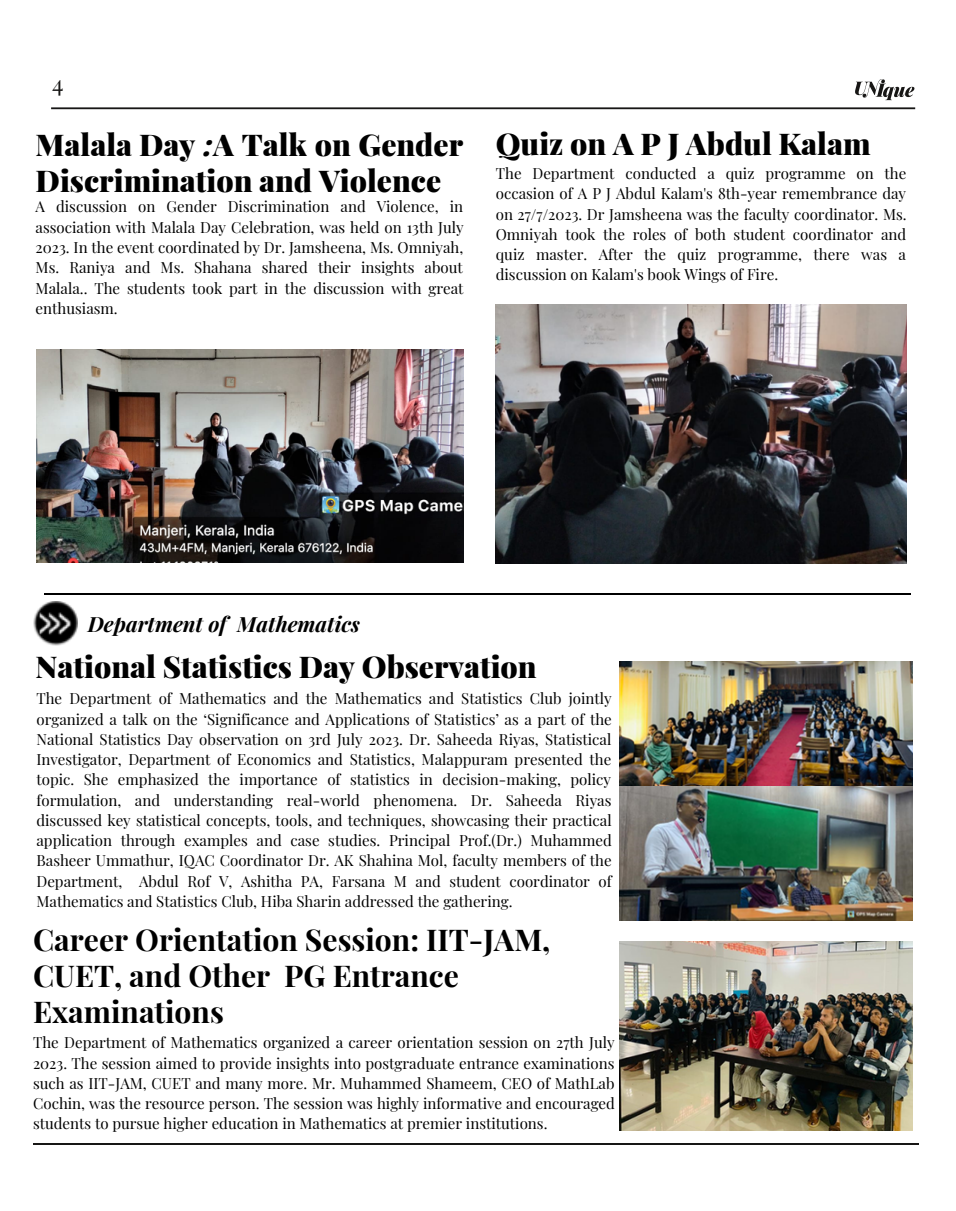
<style>
.page{position:relative;width:956px;height:1211px;background:#fff}
.page>*{position:absolute;margin:0;border:0;box-sizing:border-box;transform-origin:0 0}
.t1{font:900 30px/36px "Playfair Display";color:#000}
.t2{font:700 30px/36px "Playfair Display";color:#000}
.t3{font:23.25px "Playfair Display";color:#171615}
.t4{font:italic 700 21px "Playfair Display";color:#000}
.t5{font:15px/20.2px "Playfair Display";color:#000;text-align:justify}
.s1{font-style:italic}
</style>
<div class="page">
<hr style="left:33px;top:1143px;width:885px;height:2px;background:#171615">
<hr style="left:51px;top:107px;width:863px;height:2px;background:#171615">
<svg style="left:855px;top:79px;width:59px;height:21px"></svg>
<img style="left:36px;top:349px;width:427px;height:214px">
<img style="left:495px;top:304px;width:411px;height:259px">
<img style="left:33px;top:601px;width:44px;height:44px">
<img style="left:39px;top:612px;width:32px;height:23px">
<img style="left:619px;top:785px;width:293px;height:135px">
<hr style="left:44px;top:593px;width:866px;height:1px;background:#000">
<img style="left:619px;top:661px;width:293px;height:124px">
<img style="left:619px;top:941px;width:293px;height:189px">
<p class="t3" style="left:52px;top:66px;width:13px">4</p>
<p class="t1" style="left:36px;top:126px;width:429px">Malala Day <span class="s1">:</span>A Talk on Gender<br>Discrimination and Violence</p>
<p class="t5" style="left:36px;top:196px;width:429px">A discussion on Gender Discrimination and Violence, in association with Malala Day Celebration, was held on 13th July 2023. In the event coordinated by Dr. Jamsheena, Ms. Omniyah, Ms. Raniya and Ms. Shahana shared their insights about Malala.. The students took part in the discussion with great enthusiasm.</p>
<p class="t1" style="left:495px;top:125px;width:376px">Quiz on A P J Abdul Kalam</p>
<p class="t5" style="left:495px;top:163px;width:412px">The Department conducted a quiz programme on the occasion of A P J Abdul Kalam's 8th-year remembrance day on 27/7/2023. Dr Jamsheena was the faculty coordinator. Ms.<br>Omniyah took the roles of both student coordinator and quiz master. After the quiz programme, there was a discussion on Kalam's book Wings of Fire.</p>
<p class="t4" style="left:88px;top:609px;width:274px">Department of Mathematics</p>
<p class="t1" style="left:36px;top:647px;width:502px">National Statistics Day Observation</p>
<p class="t5" style="left:36px;top:688px;width:576px">The Department of Mathematics and the Mathematics and Statistics Club jointly organized a talk on the ‘Significance and Applications of Statistics’ as a part of the National Statistics Day observation on 3rd July 2023. Dr. Saheeda Riyas, Statistical Investigator, Department of Economics and Statistics, Malappuram presented the topic. She emphasized the importance of statistics in decision-making, policy formulation, and understanding real-world phenomena. Dr. Saheeda Riyas discussed key statistical concepts, tools, and techniques, showcasing their practical application through examples and case studies. Principal Prof.(Dr.) Muhammed Basheer Ummathur, IQAC Coordinator Dr. AK Shahina Mol, faculty members of the Department, Abdul Rof V, Ashitha PA, Farsana M and student coordinator of Mathematics and Statistics Club, Hiba Sharin addressed the gathering.</p>
<p class="t2" style="left:33px;top:920px;width:518px">Career Orientation Session: IIT-JAM,<br>CUET, and Other PG Entrance<br>Examinations</p>
<p class="t5" style="left:33px;top:1032px;width:583px">The Department of Mathematics organized a career orientation session on 27th July 2023. The session aimed to provide insights into postgraduate entrance examinations such as IIT-JAM, CUET and many more. Mr. Muhammed Shameem, CEO of MathLab Cochin, was the resource person. The session was highly informative and encouraged students to pursue higher education in Mathematics at premier institutions.</p>
</div>
